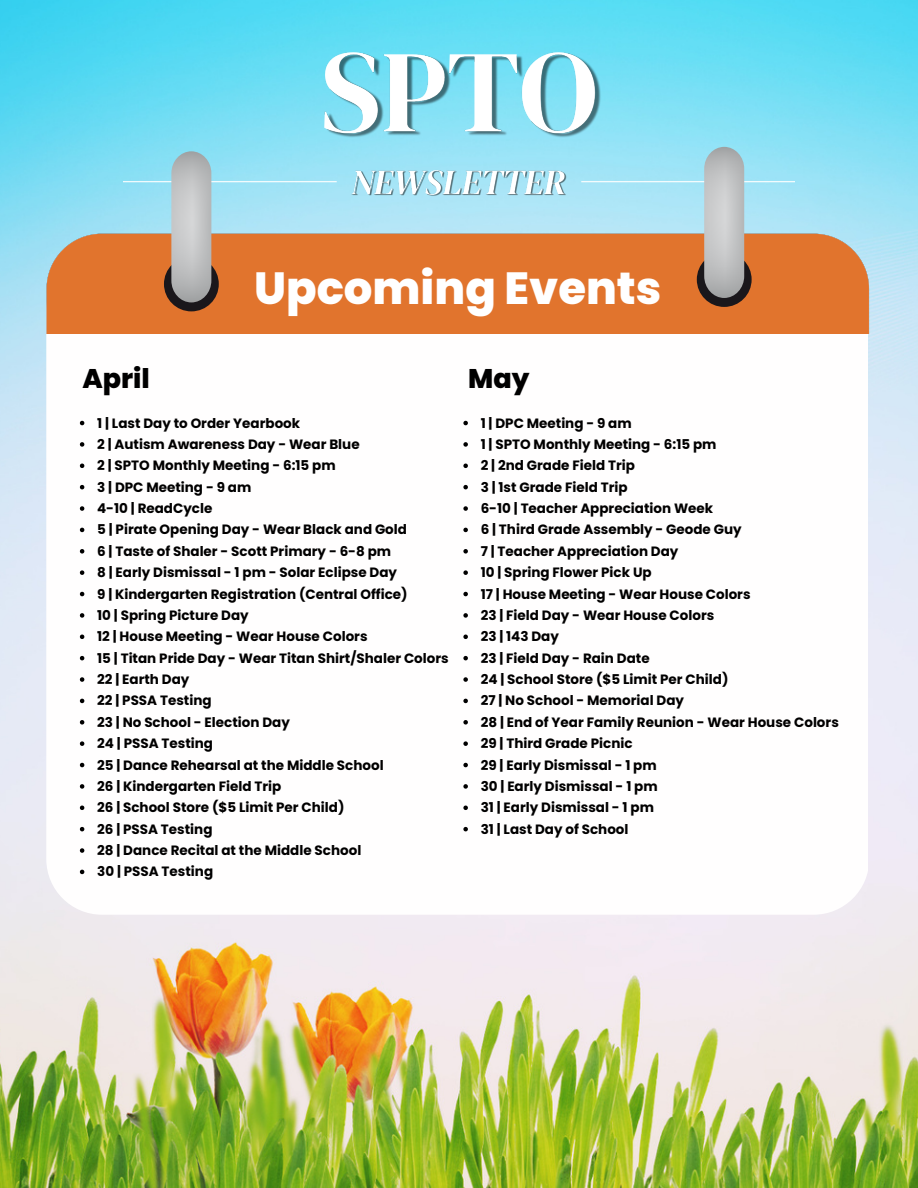
<style>
.page{position:relative;width:918px;height:1188px;background:#fff}
.page>*{position:absolute;margin:0;border:0;box-sizing:border-box;transform-origin:0 0}
.t1{font:800 45px "Poppins";color:#fff}
.t2{font:800 27px "Poppins";color:#000}
.t3{font:700 13.5px/21.3px "Poppins";color:#000}
</style>
<div class="page">
<img style="left:0;top:0;width:918px;height:1188px">
<img style="left:350px;top:171px;width:217px;height:36px">
<hr style="left:123px;top:181px;width:214px;height:1px;background:#fff">
<hr style="left:581px;top:181px;width:214px;height:1px;background:#fff">
<div style="left:46px;top:255px;width:822px;height:660px;background:#fffefe;border-radius:56px"></div>
<div style="left:47px;top:234px;width:822px;height:100px;background:#e1742d"></div>
<div style="left:164px;top:257px;width:55px;height:54px;background:#1a171b;border-radius:50%"></div>
<img style="left:171px;top:151px;width:40px;height:151px">
<div style="left:697px;top:252px;width:55px;height:55px;background:#1a171b;border-radius:50%"></div>
<img style="left:704px;top:147px;width:40px;height:151px">
<svg style="left:80px;top:421px;width:4px;height:4px"></svg>
<svg style="left:80px;top:442px;width:4px;height:5px"></svg>
<svg style="left:80px;top:464px;width:4px;height:4px"></svg>
<svg style="left:80px;top:485px;width:4px;height:4px"></svg>
<svg style="left:80px;top:506px;width:4px;height:5px"></svg>
<svg style="left:80px;top:528px;width:4px;height:4px"></svg>
<svg style="left:80px;top:549px;width:4px;height:5px"></svg>
<svg style="left:80px;top:570px;width:4px;height:5px"></svg>
<svg style="left:80px;top:592px;width:4px;height:4px"></svg>
<svg style="left:80px;top:613px;width:4px;height:5px"></svg>
<svg style="left:80px;top:635px;width:4px;height:4px"></svg>
<svg style="left:80px;top:656px;width:4px;height:4px"></svg>
<svg style="left:80px;top:677px;width:4px;height:5px"></svg>
<svg style="left:80px;top:699px;width:4px;height:4px"></svg>
<svg style="left:80px;top:720px;width:4px;height:5px"></svg>
<svg style="left:80px;top:741px;width:4px;height:5px"></svg>
<svg style="left:80px;top:763px;width:4px;height:4px"></svg>
<svg style="left:80px;top:784px;width:4px;height:5px"></svg>
<svg style="left:80px;top:806px;width:4px;height:4px"></svg>
<svg style="left:80px;top:827px;width:4px;height:4px"></svg>
<svg style="left:80px;top:848px;width:4px;height:5px"></svg>
<svg style="left:80px;top:870px;width:4px;height:4px"></svg>
<img style="left:320px;top:11px;width:285px;height:160px">
<svg style="left:463px;top:421px;width:5px;height:4px"></svg>
<svg style="left:463px;top:442px;width:5px;height:5px"></svg>
<svg style="left:463px;top:464px;width:5px;height:4px"></svg>
<svg style="left:463px;top:485px;width:5px;height:4px"></svg>
<svg style="left:463px;top:506px;width:5px;height:5px"></svg>
<svg style="left:463px;top:528px;width:5px;height:4px"></svg>
<svg style="left:463px;top:549px;width:5px;height:5px"></svg>
<svg style="left:463px;top:570px;width:5px;height:5px"></svg>
<svg style="left:463px;top:592px;width:5px;height:4px"></svg>
<svg style="left:463px;top:613px;width:5px;height:5px"></svg>
<svg style="left:463px;top:635px;width:5px;height:4px"></svg>
<svg style="left:463px;top:656px;width:5px;height:4px"></svg>
<svg style="left:463px;top:677px;width:5px;height:5px"></svg>
<svg style="left:463px;top:699px;width:5px;height:4px"></svg>
<svg style="left:463px;top:720px;width:5px;height:5px"></svg>
<svg style="left:463px;top:741px;width:5px;height:5px"></svg>
<svg style="left:463px;top:763px;width:5px;height:4px"></svg>
<svg style="left:463px;top:784px;width:5px;height:5px"></svg>
<svg style="left:463px;top:806px;width:5px;height:4px"></svg>
<svg style="left:463px;top:827px;width:5px;height:4px"></svg>
<h2 class="t2" style="left:82px;top:360px;width:69px">April</h2>
<h1 class="t1" style="left:254px;top:257px;width:409px">Upcoming Events</h1>
<h2 class="t2" style="left:468px;top:360px;width:63px">May</h2>
<p class="t3" style="left:97px;top:412px;width:353px">1 | Last Day to Order Yearbook<br>2 | Autism Awareness Day - Wear Blue<br>2 | SPTO Monthly Meeting - 6:15 pm<br>3 | DPC Meeting - 9 am<br>4-10 | ReadCycle<br>5 | Pirate Opening Day - Wear Black and Gold<br>6 | Taste of Shaler - Scott Primary - 6-8 pm<br>8 | Early Dismissal - 1 pm - Solar Eclipse Day<br>9 | Kindergarten Registration (Central Office)<br>10 | Spring Picture Day<br>12 | House Meeting - Wear House Colors<br>15 | Titan Pride Day - Wear Titan Shirt/Shaler Colors<br>22 | Earth Day<br>22 | PSSA Testing<br>23 | No School - Election Day<br>24 | PSSA Testing<br>25 | Dance Rehearsal at the Middle School<br>26 | Kindergarten Field Trip<br>26 | School Store ($5 Limit Per Child)<br>26 | PSSA Testing<br>28 | Dance Recital at the Middle School<br>30 | PSSA Testing</p>
<p class="t3" style="left:481px;top:412px;width:360px">1 | DPC Meeting - 9 am<br>1 | SPTO Monthly Meeting - 6:15 pm<br>2 | 2nd Grade Field Trip<br>3 | 1st Grade Field Trip<br>6-10 | Teacher Appreciation Week<br>6 | Third Grade Assembly - Geode Guy<br>7 | Teacher Appreciation Day<br>10 | Spring Flower Pick Up<br>17 | House Meeting - Wear House Colors<br>23 | Field Day - Wear House Colors<br>23 | 143 Day<br>23 | Field Day - Rain Date<br>24 | School Store ($5 Limit Per Child)<br>27 | No School - Memorial Day<br>28 | End of Year Family Reunion - Wear House Colors<br>29 | Third Grade Picnic<br>29 | Early Dismissal - 1 pm<br>30 | Early Dismissal - 1 pm<br>31 | Early Dismissal - 1 pm<br>31 | Last Day of School</p>
</div>
